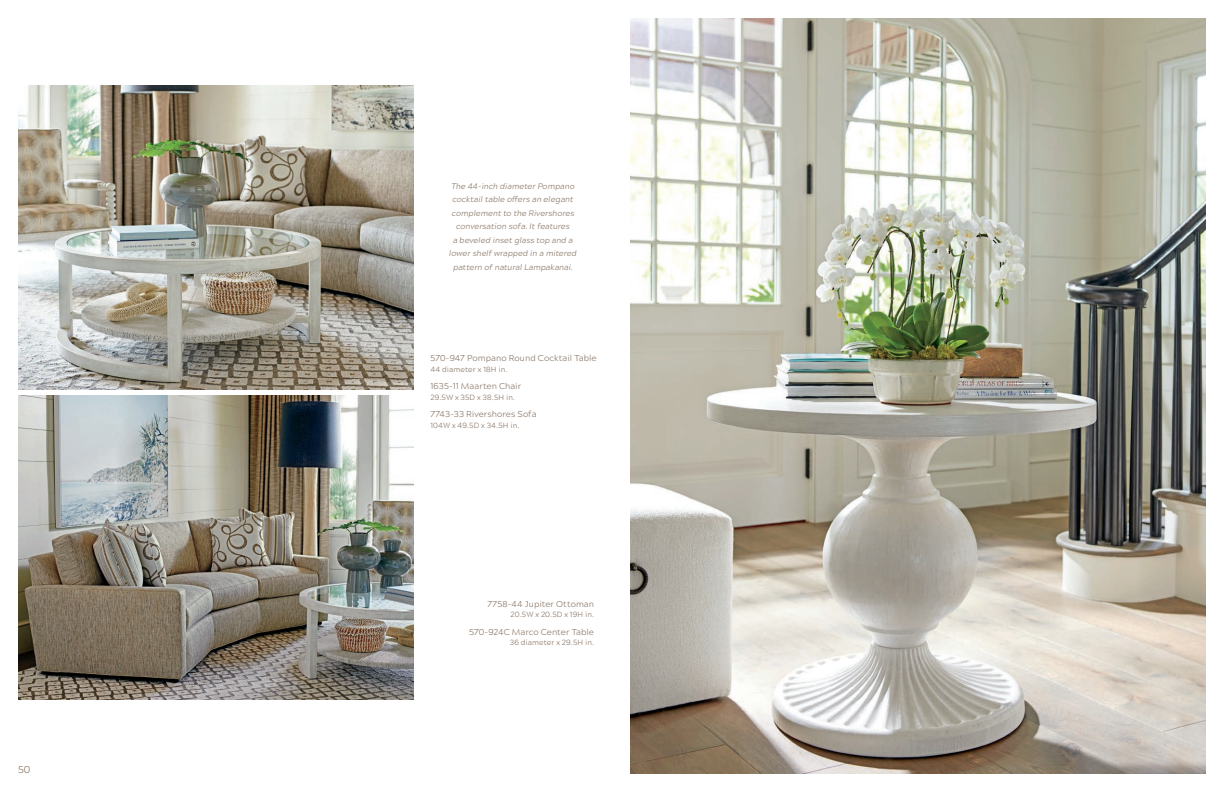
<style>
.page{position:relative;width:1224px;height:792px;background:#fff}
.page>*{position:absolute;margin:0;border:0;box-sizing:border-box;transform-origin:0 0}
.t1{font:300 10px "Acherus Grotesque";color:#826e5d}
.Ocean_B_Viz_Index_He{font:300 8.5px "Acherus Grotesque";letter-spacing:.005em;color:#826e5d}
.Ocean_B_Italic_Descr{font:italic 300 8px/13.5px "Acherus Grotesque";letter-spacing:.005em;color:#826e5d;text-align:center}
.Ocean_B_1st_Line_Bod{font:300 7.5px "Acherus Grotesque";letter-spacing:.01em;color:#826e5d}
</style>
<div class="page">
<img style="left:630px;top:18px;width:576px;height:756px">
<img style="left:18px;top:85px;width:395px;height:304px">
<img style="left:18px;top:396px;width:395px;height:303px">
<p class="t1" style="left:18px;top:761px;width:14px">50</p>
<p class="Ocean_B_Italic_Descr" style="left:449px;top:179px;width:129px">The 44-inch diameter Pompano cocktail table offers an elegant complement to the Rivershores conversation sofa. It features<br>a beveled inset glass top and a lower shelf wrapped in a mitered pattern of natural Lampakanai.</p>
<p class="Ocean_B_Viz_Index_He" style="left:430px;top:351px;width:168px">570-947 Pompano Round Cocktail Table</p>
<p class="Ocean_B_1st_Line_Bod" style="left:430px;top:363px;width:78px">44 diameter x 18H in.</p>
<p class="Ocean_B_Viz_Index_He" style="left:430px;top:379px;width:92px">1635-11 Maarten Chair</p>
<p class="Ocean_B_1st_Line_Bod" style="left:430px;top:391px;width:86px">29.5W x 35D x 38.5H in.</p>
<p class="Ocean_B_Viz_Index_He" style="left:430px;top:407px;width:108px">7743-33 Rivershores Sofa</p>
<p class="Ocean_B_1st_Line_Bod" style="left:430px;top:419px;width:90px">104W x 49.5D x 34.5H in.</p>
<p class="Ocean_B_Viz_Index_He" style="left:487px;top:597px;width:108px">7758-44 Jupiter Ottoman</p>
<p class="Ocean_B_1st_Line_Bod" style="left:511px;top:608px;width:85px">20.5W x 20.5D x 19H in.</p>
<p class="Ocean_B_Viz_Index_He" style="left:469px;top:625px;width:126px">570-924C Marco Center Table</p>
<p class="Ocean_B_1st_Line_Bod" style="left:510px;top:636px;width:86px">36 diameter x 29.5H in.</p>
</div>
